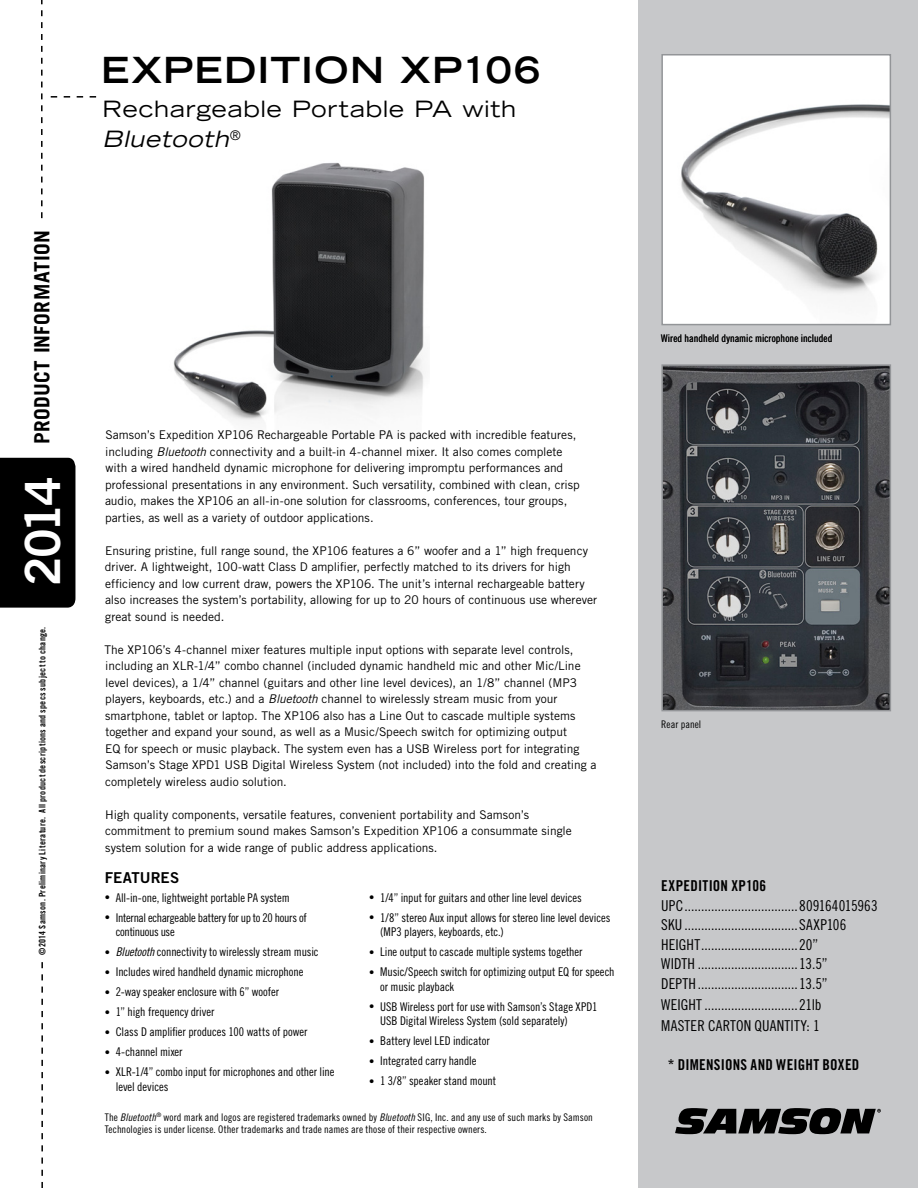
<style>
.page{position:relative;width:918px;height:1188px;background:#fff}
.page>*{position:absolute;margin:0;border:0;box-sizing:border-box;transform-origin:0 0}
.t1{font:48.6px "Trade Gothic LT Std Bd 2";color:#fff}
.Product_Name{font:700 expanded 36px "Trade Gothic LT Std";letter-spacing:.04em;color:#000}
.Sub_Head{font:expanded 22.5px/30px "Trade Gothic LT Std";letter-spacing:.035em;color:#000}
.t2{font:700 21px "Trade Gothic LT Std";letter-spacing:.015em;color:#000}
.Captions{font:15px/19.5px "Trade Gothic LT Std Cn 18";letter-spacing:.005em;color:#000}
.Captions-2{font:15px "Trade Gothic LT Std Bd Cn 20";letter-spacing:.015em;color:#000}
.New_Product_Intro{font:15px "Trade Gothic LT Std Bd 2";letter-spacing:.005em;color:#000}
.Body_Copy{font:12px/16.5px "Trade Gothic LT Std";color:#000}
.t3{font:12px/14.4px "Trade Gothic LT Std Cn 18";letter-spacing:-.005em;color:#000}
.t4{font:12px/14.4px "Trade Gothic LT Std Cn 18";letter-spacing:-.025em;color:#000}
.Features{font:10.5px/12.6px "Trade Gothic LT Std Cn 18";letter-spacing:.01em;color:#000}
.Captions-3{font:10.5px "Trade Gothic LT Std Cn 18";letter-spacing:.005em;color:#000}
.t5{font:9px "Trade Gothic LT Std Bd Cn 20";letter-spacing:.03em;color:#000}
.s1{font-style:italic}
.s2{font-size:10.5px}
.s3{font-family:"Trade Gothic LT Std Cn 18 Obl"}
.s4{font-family:"Trade Gothic LT Std Bd Cn 20"}
</style>
<div class="page">
<div style="left:638px;top:0;width:280px;height:1188px;background:#c7c8ca"></div>
<svg style="left:41px;top:0;width:2px;height:218px"></svg>
<svg style="left:51px;top:96px;width:45px;height:2px"></svg>
<div style="left:0;top:458px;width:75px;height:150px;background:#000"></div>
<svg style="left:675px;top:1108px;width:206px;height:26px"></svg>
<svg style="left:41px;top:962px;width:2px;height:226px"></svg>
<img style="left:173px;top:162px;width:251px;height:259px">
<img style="left:664px;top:57px;width:224px;height:265px">
<div style="left:661px;top:54px;width:230px;height:271px;border:2px solid #939598"></div>
<img style="left:664px;top:367px;width:224px;height:341px">
<div style="left:661px;top:364px;width:230px;height:347px;border:2px solid #939598"></div>
<h3 class="t2" style="left:29px;top:444px;width:215px;rotate:-90deg">PRODUCT INFORMATION</h3>
<h1 class="t1" style="left:13px;top:586px;width:111px;rotate:-90deg">2014</h1>
<p class="t5" style="left:37px;top:955px;width:330px;rotate:-90deg">©2014 Samson. Preliminary Literature. All product descriptions and specs subject to change.</p>
<p class="Product_Name" style="left:101px;top:46px;width:440px">EXPEDITION XP106</p>
<p class="Sub_Head" style="left:103px;top:94px;width:415px">Rechargeable Portable PA with<br><span class="s1">Bluetooth</span><sup>®</sup></p>
<p class="Body_Copy" style="left:105px;top:427px;width:476px">Samson’s Expedition XP106 Rechargeable Portable PA is packed with incredible features, including <span class="s1">Bluetooth</span> connectivity and a built-in 4-channel mixer. It also comes complete with a wired handheld dynamic microphone for delivering impromptu performances and professional presentations in any environment. Such versatility, combined with clean, crisp audio, makes the XP106 an all-in-one solution for classrooms, conferences, tour groups, parties, as well as a variety of outdoor applications.</p>
<p class="Body_Copy" style="left:105px;top:542px;width:494px">Ensuring pristine, full range sound, the XP106 features a 6” woofer and a 1” high frequency driver. A lightweight, 100-watt Class D amplifier, perfectly matched to its drivers for high efficiency and low current draw, powers the XP106. The unit’s internal rechargeable battery also increases the system’s portability, allowing for up to 20 hours of continuous use wherever great sound is needed.</p>
<p class="Body_Copy" style="left:104px;top:641px;width:494px">The XP106’s 4-channel mixer features multiple input options with separate level controls, including an XLR-1/4” combo channel (included dynamic handheld mic and other Mic/Line level devices), a 1/4” channel (guitars and other line level devices), an 1/8” channel (MP3 players, keyboards, etc.) and a <span class="s1">Bluetooth</span> channel to wirelessly stream music from your smartphone, tablet or laptop. The XP106 also has a Line Out to cascade multiple systems together and expand your sound, as well as a Music/Speech switch for optimizing output<br>EQ for speech or music playback. The system even has a USB Wireless port for integrating Samson’s Stage XPD1 USB Digital Wireless System (not included) into the fold and creating a completely wireless audio solution.</p>
<p class="Body_Copy" style="left:105px;top:806px;width:468px">High quality components, versatile features, convenient portability and Samson’s commitment to premium sound makes Samson’s Expedition XP106 a consummate single system solution for a wide range of public address applications.</p>
<p class="New_Product_Intro" style="left:105px;top:868px;width:76px">FEATURES</p>
<p class="t3" style="left:105px;top:890px;width:186px"><span class="s2">•</span> All-in-one, lightweight portable PA system</p>
<p class="t4" style="left:116px;top:910px;width:193px;text-indent:-11px"><span class="s2">•</span> Internal echargeable battery for up to 20 hours of continuous use</p>
<p class="t3" style="left:105px;top:944px;width:215px"><span class="s2">•</span> <span class="s3">Bluetooth</span> connectivity to wirelessly stream music</p>
<p class="t3" style="left:105px;top:965px;width:200px"><span class="s2">•</span> Includes wired handheld dynamic microphone</p>
<p class="t3" style="left:105px;top:985px;width:176px"><span class="s2">•</span> 2-way speaker enclosure with 6” woofer</p>
<p class="t3" style="left:105px;top:1005px;width:111px"><span class="s2">•</span> 1” high frequency driver</p>
<p class="t3" style="left:105px;top:1025px;width:204px"><span class="s2">•</span> Class D amplifier produces 100 watts of power</p>
<p class="t3" style="left:105px;top:1045px;width:79px"><span class="s2">•</span> 4-channel mixer</p>
<p class="t3" style="left:116px;top:1065px;width:220px;text-indent:-11px"><span class="s2">•</span> XLR-1/4” combo input for microphones and other line level devices</p>
<p class="t3" style="left:369px;top:890px;width:214px"><span class="s2">•</span> 1/4” input for guitars and other line level devices</p>
<p class="t3" style="left:380px;top:910px;width:232px;text-indent:-11px"><span class="s2">•</span> 1/8” stereo Aux input allows for stereo line level devices (MP3 players, keyboards, etc.)</p>
<p class="t3" style="left:369px;top:944px;width:215px"><span class="s2">•</span> Line output to cascade multiple systems together</p>
<p class="t3" style="left:380px;top:965px;width:236px;text-indent:-11px"><span class="s2">•</span> Music/Speech switch for optimizing output EQ for speech or music playback</p>
<p class="t3" style="left:380px;top:999px;width:219px;text-indent:-11px"><span class="s2">•</span> USB Wireless port for use with Samson’s Stage XPD1<br>USB Digital Wireless System (sold separately)</p>
<p class="t3" style="left:369px;top:1033px;width:122px"><span class="s2">•</span> Battery level LED indicator</p>
<p class="t3" style="left:369px;top:1054px;width:109px"><span class="s2">•</span> Integrated carry handle</p>
<p class="t3" style="left:369px;top:1074px;width:129px"><span class="s2">•</span> 1 3/8” speaker stand mount</p>
<p class="Features" style="left:105px;top:1110px;width:490px">The <span class="s1">Bluetooth</span><sup>®</sup> word mark and logos are registered trademarks owned by <span class="s1">Bluetooth</span>SIG, Inc. and any use of such marks by Samson<br>Technologies is under license. Other trademarks and trade names are those of their respective owners.</p>
<p class="Captions-3" style="left:661px;top:332px;width:173px">Wired handheld dynamic microphone included</p>
<p class="Captions-3" style="left:661px;top:718px;width:42px">Rear panel</p>
<p class="Captions" style="left:661px;top:876px;width:218px"><span class="s4">EXPEDITION XP106<br></span>UPC..................................809164015963<br>SKU ..................................SAXP106<br>HEIGHT.............................20”<br>WIDTH ..............................13.5” DEPTH..............................13.5”</p>
<p class="Captions" style="left:661px;top:994px;width:162px;line-height:21px">WEIGHT ............................21lb<br>MASTER CARTON QUANTITY: 1</p>
<p class="Captions-2" style="left:668px;top:1055px;width:193px">* DIMENSIONS AND WEIGHT BOXED</p>
</div>
